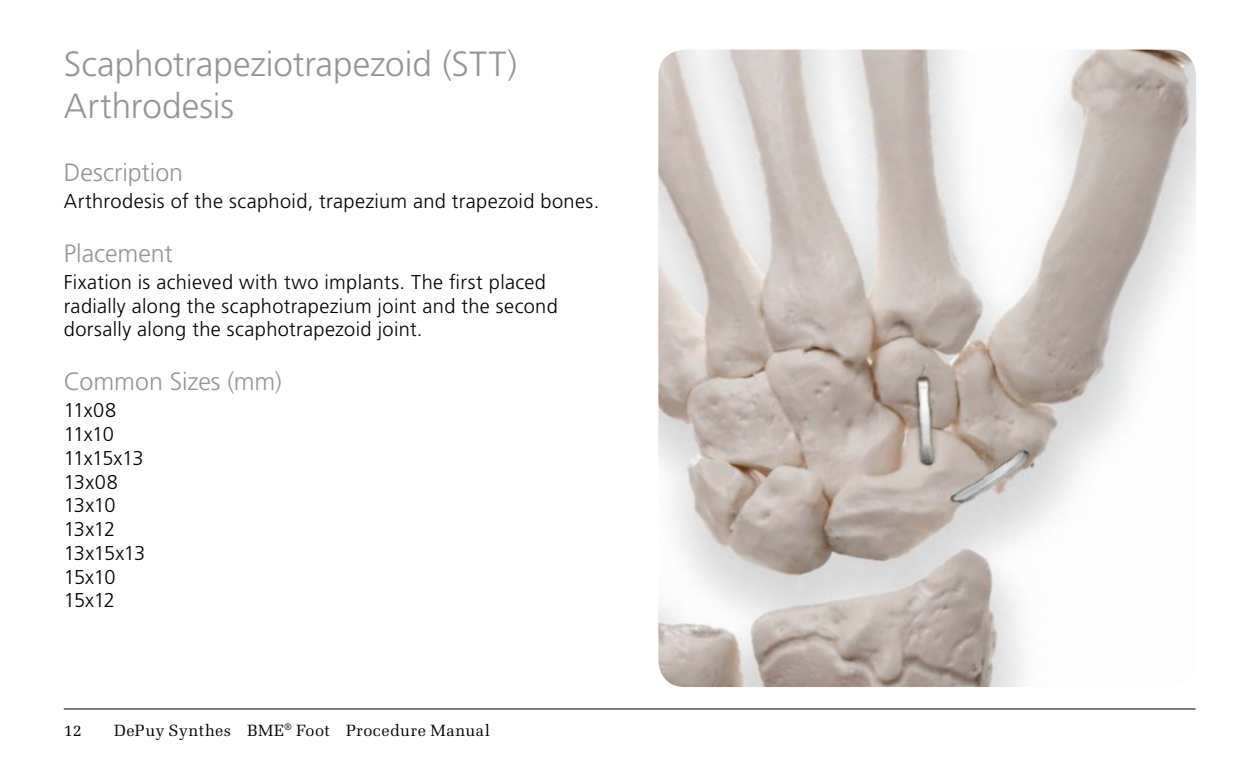
<style>
.page{position:relative;width:1260px;height:765px;background:#fff}
.page>*{position:absolute;margin:0;border:0;box-sizing:border-box;transform-origin:0 0}
.t1{font:300 35px/42.5px "Frutiger LT Std";color:#939598}
.t2{font:300 25px "Frutiger LT Std";color:#939598}
.t3{font:300 20px/23.8px "Frutiger LT Std";letter-spacing:.015em;color:#000}
.t4{font:300 20px/23.8px "Frutiger LT Std";letter-spacing:-.02em;color:#000}
.t5{font:16.25px "Melior LT Std";letter-spacing:.025em;color:#000}
</style>
<div class="page">
<hr style="left:64px;top:709px;width:1132px;height:1px;background:#000">
<img style="left:658px;top:50px;width:538px;height:637px">
<h1 class="t1" style="left:64px;top:43px;width:455px">Scaphotrapeziotrapezoid (STT)<br>Arthrodesis</h1>
<p class="t2" style="left:64px;top:158px;width:121px">Description</p>
<p class="t3" style="left:64px;top:189px;width:537px">Arthrodesis of the scaphoid, trapezium and trapezoid bones.</p>
<p class="t2" style="left:64px;top:239px;width:111px">Placement</p>
<p class="t3" style="left:64px;top:270px;width:496px">Fixation is achieved with two implants. The first placed radially along the scaphotrapezium joint and the second dorsally along the scaphotrapezoid joint.</p>
<p class="t2" style="left:64px;top:367px;width:219px">Common Sizes (mm)</p>
<p class="t4" style="left:64px;top:399px;width:83px">11x08<br>11x10<br>11x15x13<br>13x08<br>13x10<br>13x12<br>13x15x13<br>15x10<br>15x12</p>
<p class="t5" style="left:64px;top:721px;width:19px">11</p>
<p class="t5" style="left:114px;top:721px;width:377px">DePuy Synthes BME<sup>®</sup> Foot Procedure Manual</p>
</div>
